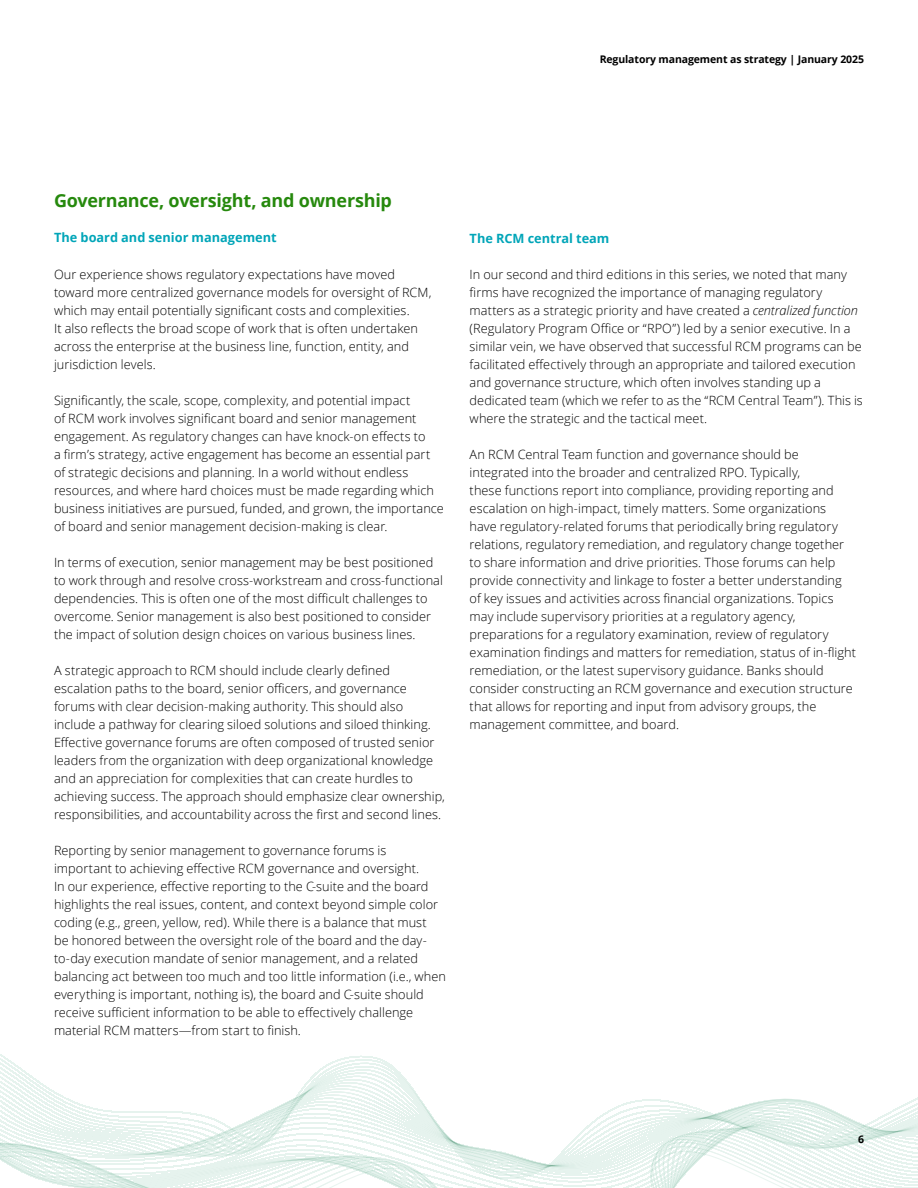
<style>
.page{position:relative;width:918px;height:1188px;background:#fff}
.page>*{position:absolute;margin:0;border:0;box-sizing:border-box;transform-origin:0 0}
.t1{font:700 18px "Open Sans";letter-spacing:-.015em;color:#26890d}
.t2{font:300 12.75px/18px "Open Sans";letter-spacing:.005em;color:#000}
.t3{font:700 12.75px "Open Sans";letter-spacing:.005em;color:#00a5b8}
.t4{font:700 10.5px "Open Sans";letter-spacing:-.01em;color:#000}
.s1{font-style:italic}
</style>
<div class="page">
<svg style="left:0;top:1073px;width:405px;height:5px"></svg>
<svg style="left:0;top:1078px;width:408px;height:4px"></svg>
<svg style="left:0;top:1082px;width:412px;height:5px"></svg>
<svg style="left:0;top:1087px;width:415px;height:4px"></svg>
<svg style="left:0;top:1091px;width:418px;height:5px"></svg>
<svg style="left:0;top:1096px;width:918px;height:3px"></svg>
<svg style="left:0;top:1100px;width:916px;height:3px"></svg>
<svg style="left:0;top:1103px;width:918px;height:4px"></svg>
<svg style="left:0;top:1107px;width:918px;height:5px"></svg>
<svg style="left:0;top:1112px;width:918px;height:4px"></svg>
<svg style="left:0;top:1116px;width:918px;height:3px"></svg>
<svg style="left:0;top:1119px;width:918px;height:2px"></svg>
<svg style="left:0;top:1121px;width:918px;height:2px;fill:#e6f3ee"></svg>
<svg style="left:0;top:1123px;width:918px;height:2px;fill:#e6f3ee"></svg>
<svg style="left:0;top:1130px;width:918px;height:2px;fill:#e6f3ee"></svg>
<svg style="left:0;top:1132px;width:918px;height:2px;fill:#e6f3ee"></svg>
<svg style="left:0;top:1134px;width:918px;height:2px;fill:#e6f3ee"></svg>
<svg style="left:0;top:1136px;width:918px;height:3px;fill:#e6f3ee"></svg>
<svg style="left:0;top:1139px;width:918px;height:3px;fill:#e6f3ee"></svg>
<svg style="left:0;top:1142px;width:918px;height:46px"></svg>
<p class="t4" style="left:600px;top:52px;width:266px">Regulatory management as strategy | January 2025</p>
<h1 class="t1" style="left:54px;top:188px;width:339px">Governance, oversight, and ownership</h1>
<p class="t3" style="left:54px;top:229px;width:224px">The board and senior management</p>
<p class="t2" style="left:54px;top:265px;width:379px">Our experience shows regulatory expectations have moved toward more centralized governance models for oversight of RCM, which may entail potentially significant costs and complexities.<br>It also reflects the broad scope of work that is often undertaken across the enterprise at the business line, function, entity, and jurisdiction levels.</p>
<p class="t2" style="left:54px;top:391px;width:391px">Significantly, the scale, scope, complexity, and potential impact<br>of RCM work involves significant board and senior management engagement. As regulatory changes can have knock-on effects to<br>a firm’s strategy, active engagement has become an essential part of strategic decisions and planning. In a world without endless resources, and where hard choices must be made regarding which business initiatives are pursued, funded, and grown, the importance of board and senior management decision-making is clear.</p>
<p class="t2" style="left:54px;top:553px;width:390px">In terms of execution, senior management may be best positioned to work through and resolve cross-workstream and cross-functional dependencies. This is often one of the most difficult challenges to overcome. Senior management is also best positioned to consider the impact of solution design choices on various business lines.</p>
<p class="t2" style="left:54px;top:661px;width:392px">A strategic approach to RCM should include clearly defined escalation paths to the board, senior officers, and governance forums with clear decision-making authority. This should also include a pathway for clearing siloed solutions and siloed thinking.<br>Effective governance forums are often composed of trusted senior leaders from the organization with deep organizational knowledge and an appreciation for complexities that can create hurdles to achieving success. The approach should emphasize clear ownership, responsibilities, and accountability across the first and second lines.</p>
<p class="t2" style="left:54px;top:841px;width:394px">Reporting by senior management to governance forums is important to achieving effective RCM governance and oversight.<br>In our experience, effective reporting to the C-suite and the board highlights the real issues, content, and context beyond simple color coding (e.g., green, yellow, red). While there is a balance that must<br>be honored between the oversight role of the board and the day&shy;to-day execution mandate of senior management, and a related balancing act between too much and too little information (i.e., when everything is important, nothing is), the board and C-suite should receive sufficient information to be able to effectively challenge material RCM matters—from start to finish.</p>
<p class="t3" style="left:470px;top:229px;width:141px">The RCM central team</p>
<p class="t2" style="left:470px;top:265px;width:395px">In our second and third editions in this series, we noted that many firms have recognized the importance of managing regulatory matters as a strategic priority and have created a <span class="s1">centralized function </span>(Regulatory Program Office or “RPO”) led by a senior executive. In a similar vein, we have observed that successful RCM programs can be facilitated effectively through an appropriate and tailored execution and governance structure, which often involves standing up a dedicated team (which we refer to as the “RCM Central Team”). This is where the strategic and the tactical meet.</p>
<p class="t2" style="left:470px;top:445px;width:388px">An RCM Central Team function and governance should be integrated into the broader and centralized RPO. Typically,<br>these functions report into compliance, providing reporting and escalation on high-impact, timely matters. Some organizations have regulatory-related forums that periodically bring regulatory relations, regulatory remediation, and regulatory change together to share information and drive priorities. Those forums can help provide connectivity and linkage to foster a better understanding of key issues and activities across financial organizations. Topics may include supervisory priorities at a regulatory agency, preparations for a regulatory examination, review of regulatory examination findings and matters for remediation, status of in-flight remediation, or the latest supervisory guidance. Banks should consider constructing an RCM governance and execution structure that allows for reporting and input from advisory groups, the management committee, and board.</p>
<p class="t4" style="left:858px;top:1132px;width:7px">6</p>
</div>
